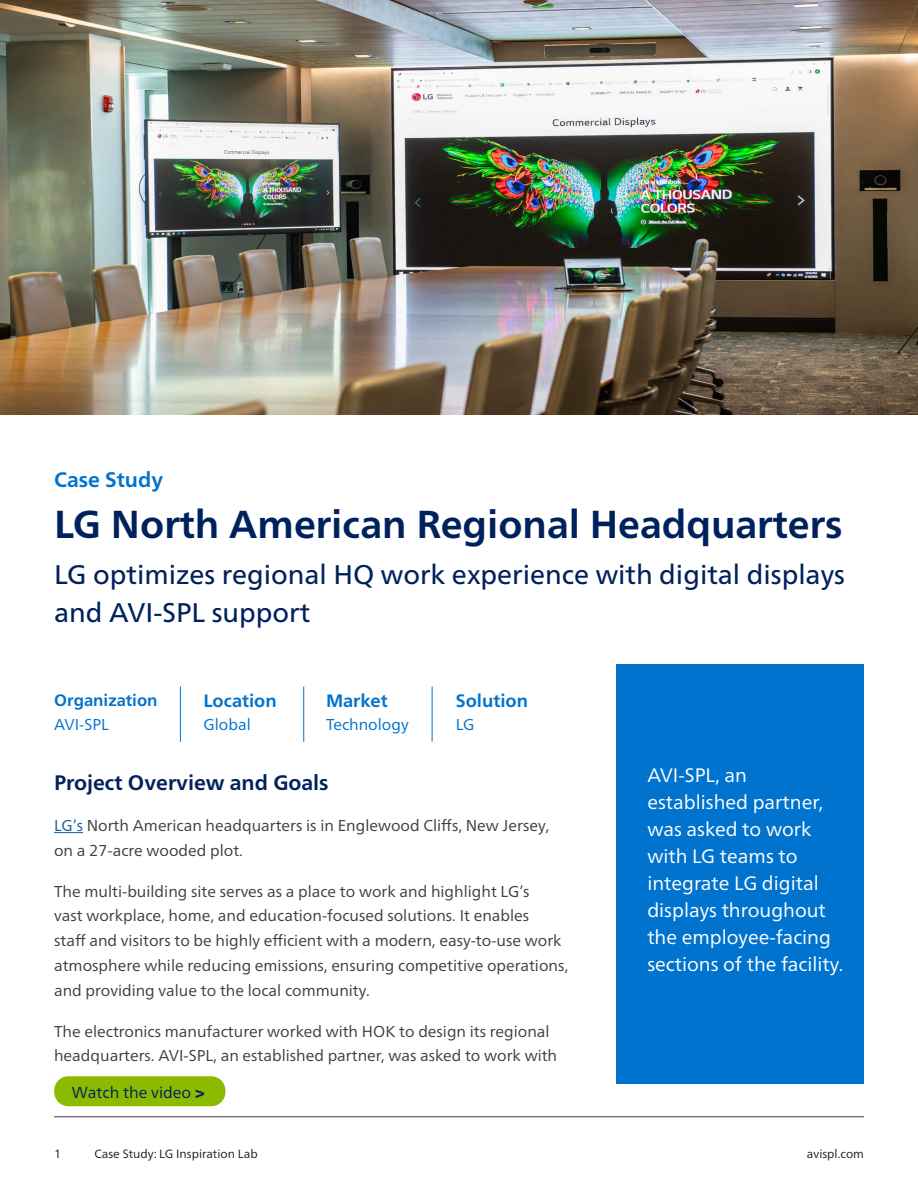
<style>
.page{position:relative;width:918px;height:1188px;background:#fff}
.page>*{position:absolute;margin:0;border:0;box-sizing:border-box;transform-origin:0 0}
.t1{font:700 39px "Frutiger Neue LT Pro";color:#00225c}
.t2{font:27px/37.5px "Frutiger Neue LT Pro";color:#00225c}
.Body_copy{font:700 21px "Frutiger Neue LT Pro";color:#00225c}
.t3{font:700 21px "Frutiger Neue LT Pro";color:#0073ce}
.Body_copy-2{font:19.5px/27px "Frutiger Neue LT Pro";color:#fff}
.Body_copy-3{font:700 18px "Frutiger Neue LT Pro";color:#0073ce}
.Body_copy-4{font:700 16.5px "Frutiger Neue LT Pro";color:#0073ce}
.Body_copy-5{font:15.9px "Frutiger Neue LT Pro";color:#00225c}
.Body_copy-6{font:15.75px/24.8px "Frutiger Neue LT Pro";color:#3e3e3f}
.Body_copy-7{font:15.75px "Frutiger Neue LT Pro";color:#0073ce}
.t4{font:12px "Frutiger Neue LT Pro";color:#231f20}
.s1{color:#175d9e}
.s2{font-weight:700}
</style>
<div class="page">
<hr style="left:54px;top:1117px;width:810px;height:1px;background:#3e3e3f">
<svg style="left:54px;top:832px;width:29px;height:1px"></svg>
<img style="left:0;top:0;width:918px;height:414px">
<div style="left:616px;top:664px;width:248px;height:420px;background:#0073ce"></div>
<hr style="left:180px;top:687px;width:1px;height:55px;background:#0073ce">
<hr style="left:303px;top:687px;width:1px;height:55px;background:#0073ce">
<hr style="left:432px;top:687px;width:1px;height:55px;background:#0073ce">
<div style="left:54px;top:1076px;width:171px;height:30px;background:#8bba00;border-radius:14px"></div>
<p class="t3" style="left:54px;top:467px;width:110px">Case Study</p>
<p class="t1" style="left:54px;top:502px;width:790px">LG North American Regional Headquarters</p>
<p class="t2" style="left:54px;top:556px;width:792px">LG optimizes regional HQ work experience with digital displays and AVI-SPL support</p>
<p class="Body_copy-4" style="left:54px;top:690px;width:105px">Organization</p>
<p class="Body_copy-7" style="left:54px;top:715px;width:56px">AVI-SPL</p>
<p class="Body_copy-3" style="left:204px;top:690px;width:75px">Location</p>
<p class="Body_copy-7" style="left:204px;top:715px;width:49px">Global</p>
<p class="Body_copy-3" style="left:326px;top:690px;width:63px">Market</p>
<p class="Body_copy-7" style="left:326px;top:715px;width:84px">Technology</p>
<p class="Body_copy-3" style="left:456px;top:690px;width:74px">Solution</p>
<p class="Body_copy-7" style="left:456px;top:715px;width:20px">LG</p>
<p class="Body_copy" style="left:54px;top:770px;width:276px">Project Overview and Goals</p>
<p class="Body_copy-6" style="left:54px;top:813px;width:497px"><span class="s1">LG’s</span> North American headquarters is in Englewood Cliffs, New Jersey, on a 27-acre wooded plot.</p>
<p class="Body_copy-6" style="left:54px;top:879px;width:516px">The multi-building site serves as a place to work and highlight LG’s<br>vast workplace, home, and education-focused solutions. It enables<br>staff and visitors to be highly efficient with a modern, easy-to-use work atmosphere while reducing emissions, ensuring competitive operations, and providing value to the local community.</p>
<p class="Body_copy-6" style="left:54px;top:1019px;width:505px">The electronics manufacturer worked with HOK to design its regional headquarters. AVI-SPL, an established partner, was asked to work with</p>
<p class="Body_copy-5" style="left:72px;top:1082px;width:134px">Watch the video <span class="s2">&gt;</span></p>
<p class="Body_copy-2" style="left:647px;top:762px;width:198px">AVI-SPL, an established partner, was asked to work with LG teams to integrate LG digital displays throughout the employee-facing sections of the facility.</p>
<p class="t4" style="left:54px;top:1146px;width:8px">1</p>
<p class="t4" style="left:94px;top:1146px;width:165px">Case Study: LG Inspiration Lab</p>
<p class="t4" style="left:807px;top:1146px;width:59px">avispl.com</p>
</div>
